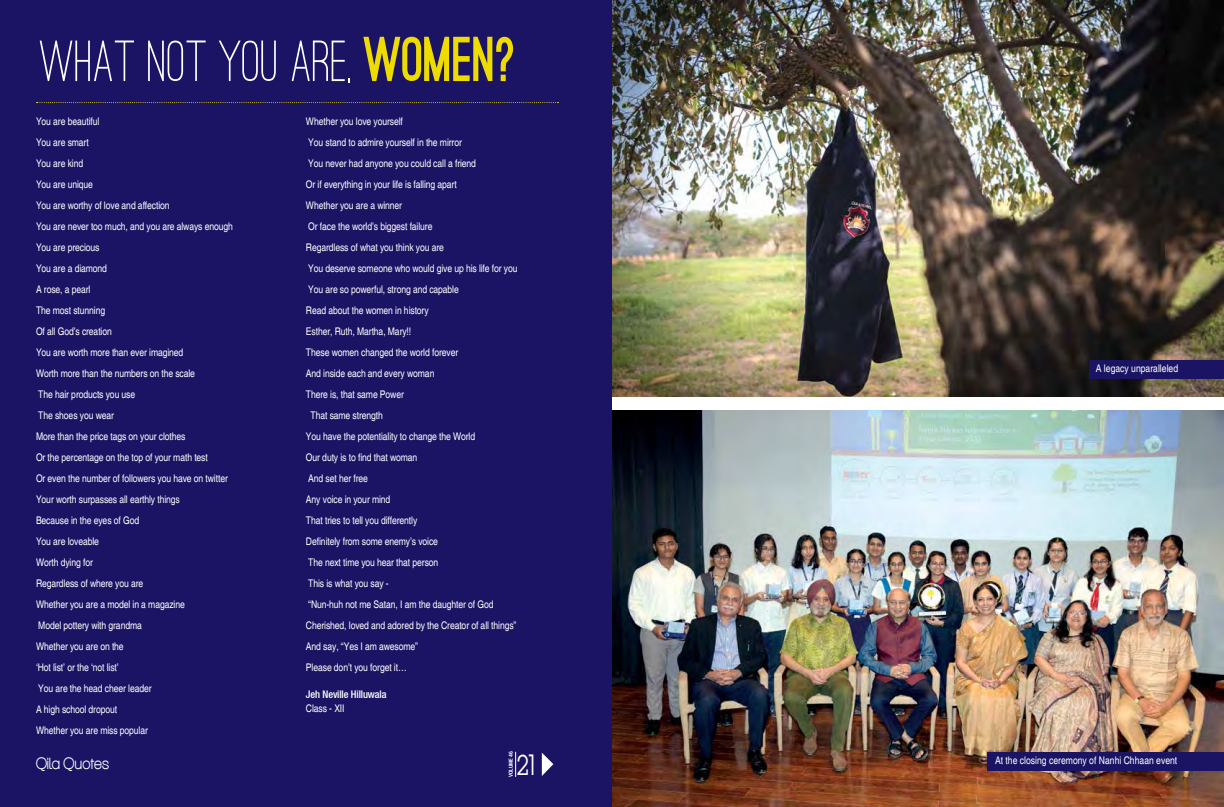
<style>
.page{position:relative;width:1224px;height:807px;background:#fff}
.page>*{position:absolute;margin:0;border:0;box-sizing:border-box;transform-origin:0 0}
.t1{font:500 60px "Ostrich Sans";color:#fff;scale:.9 1}
.t2{font:27.4px "Devil Breeze";color:#fff;scale:.8 1}
.t3{font:16px "Aliquam";color:#fff}
.t4{font:condensed 10.5px/21px "Helvetica";letter-spacing:-.01em;color:#fff}
.t5{font:10.5px "Heavenetica Cond 6 Med SH";letter-spacing:-.01em;color:#fff}
.t6{font:700 condensed 5.5px "Roboto";color:#fff}
.s1{font-weight:900;color:#eedc00}
</style>
<div class="page">
<img style="left:612px;top:410px;width:612px;height:396px">
<img style="left:612px;top:0;width:612px;height:396px">
<div style="left:1089px;top:361px;width:135px;height:18px;background:#1b1464"></div>
<div style="left:988px;top:752px;width:236px;height:19px;background:#1b1464"></div>
<div style="left:0;top:0;width:612px;height:806px;background:#1b1464"></div>
<svg style="left:36px;top:102px;width:523px;height:1px"></svg>
<svg style="left:542px;top:753px;width:11px;height:22px"></svg>
<svg style="left:515px;top:751px;width:1px;height:25px"></svg>
<h1 class="t1" style="left:40px;top:25px;width:531px">WHAT NOT YOU ARE, <span class="s1">WOMEN?</span></h1>
<p class="t4" style="left:36px;top:111px;width:198px">You are beautiful<br>You are smart<br>You are kind<br>You are unique<br>You are worthy of love and affection<br>You are never too much, and you are always enough<br>You are precious<br>You are a diamond<br>A rose, a pearl<br>The most stunning<br>Of all God’s creation<br>You are worth more than ever imagined<br>Worth more than the numbers on the scale<br>The hair products you use<br>The shoes you wear<br>More than the price tags on your clothes<br>Or the percentage on the top of your math test<br>Or even the number of followers you have on twitter<br>Your worth surpasses all earthly things<br>Because in the eyes of God<br>You are loveable<br>Worth dying for<br>Regardless of where you are<br>Whether you are a model in a magazine<br>Model pottery with grandma<br>Whether you are on the<br>‘Hot list’ or the ‘not list’<br>You are the head cheer leader<br>A high school dropout<br>Whether you are miss popular</p>
<p class="t4" style="left:306px;top:111px;width:99px">Whether you love yourself</p>
<p class="t4" style="left:308px;top:132px;width:155px">You stand to admire yourself in the mirror</p>
<p class="t4" style="left:308px;top:153px;width:169px">You never had anyone you could call a friend</p>
<p class="t4" style="left:306px;top:174px;width:152px">Or if everything in your life is falling apart</p>
<p class="t4" style="left:306px;top:195px;width:98px">Whether you are a winner</p>
<p class="t4" style="left:308px;top:216px;width:126px">Or face the world’s biggest failure</p>
<p class="t4" style="left:306px;top:237px;width:139px">Regardless of what you think you are</p>
<p class="t4" style="left:308px;top:258px;width:211px">You deserve someone who would give up his life for you</p>
<p class="t4" style="left:308px;top:279px;width:152px">You are so powerful, strong and capable</p>
<p class="t4" style="left:306px;top:300px;width:124px">Read about the women in history</p>
<p class="t4" style="left:306px;top:321px;width:107px">Esther, Ruth, Martha, Mary!!</p>
<p class="t4" style="left:306px;top:342px;width:154px">These women changed the world forever</p>
<p class="t4" style="left:306px;top:363px;width:130px">And inside each and every woman</p>
<p class="t4" style="left:306px;top:384px;width:99px">There is, that same Power</p>
<p class="t4" style="left:311px;top:405px;width:74px">That same strength</p>
<p class="t4" style="left:306px;top:426px;width:171px">You have the potentiality to change the World</p>
<p class="t4" style="left:306px;top:447px;width:113px">Our duty is to find that woman</p>
<p class="t4" style="left:308px;top:468px;width:61px">And set her free</p>
<p class="t4" style="left:306px;top:489px;width:86px">Any voice in your mind</p>
<p class="t4" style="left:306px;top:510px;width:113px">That tries to tell you differently</p>
<p class="t4" style="left:306px;top:531px;width:134px">Definitely from some enemy’s voice</p>
<p class="t4" style="left:308px;top:552px;width:132px">The next time you hear that person</p>
<p class="t4" style="left:308px;top:573px;width:82px">This is what you say -</p>
<p class="t4" style="left:308px;top:594px;width:187px">“Nun-huh not me Satan, I am the daughter of God</p>
<p class="t4" style="left:306px;top:615px;width:212px">Cherished, loved and adored by the Creator of all things”</p>
<p class="t4" style="left:306px;top:636px;width:114px">And say, “Yes I am awesome”</p>
<p class="t4" style="left:306px;top:657px;width:102px">Please don’t you forget it…</p>
<p class="t5" style="left:306px;top:687px;width:82px">Jeh Neville Hilluwala</p>
<p class="t4" style="left:306px;top:697px;width:40px">Class - XII</p>
<h3 class="t3" style="left:36px;top:753px;width:75px">Qila Quotes</h3>
<p class="t6" style="left:507px;top:777px;width:27px;rotate:-90deg">VOLUME 46</p>
<h2 class="t2" style="left:517px;top:752px;width:23px">21</h2>
<p class="t4" style="left:1096px;top:357px;width:84px">A legacy unparalleled</p>
<p class="t4" style="left:995px;top:750px;width:184px">At the closing ceremony of Nanhi Chhaan event</p>
</div>
